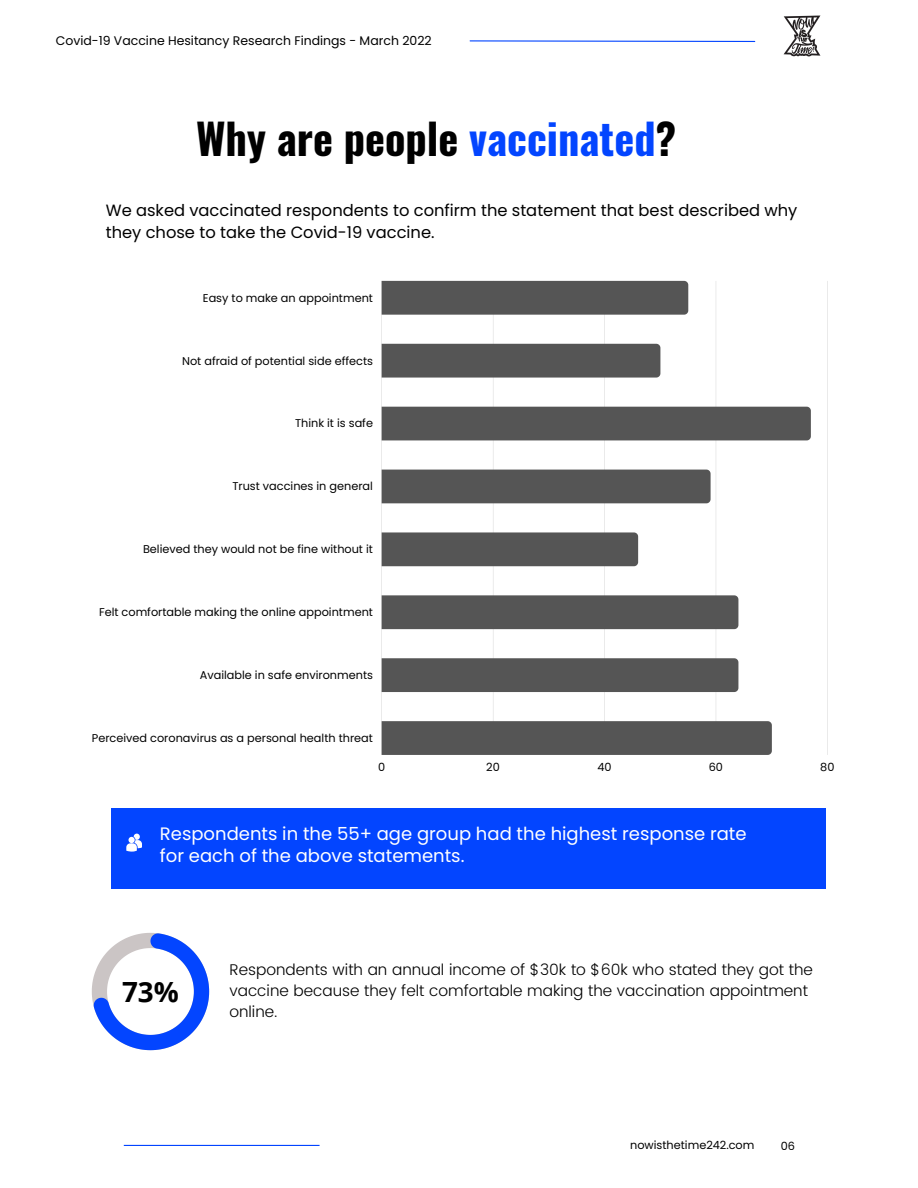
<style>
.page{position:relative;width:918px;height:1188px;background:#fff}
.page>*{position:absolute;margin:0;border:0;box-sizing:border-box;transform-origin:0 0}
.t1{font:700 42.3px "Oswald";color:#000}
.t2{font:700 27.75px "Open Sans";color:#000}
.t3{font:18px "Poppins";color:#fff}
.t4{font:16.35px/22.2px "Poppins";color:#000}
.t5{font:300 15.45px/21.1px "Poppins";color:#000}
.t6{font:12.45px "Poppins";color:#000}
.t7{font:11.25px "Poppins";color:#000}
.s1{color:#0345ff}
</style>
<div class="page">
<hr style="left:124px;top:1145px;width:196px;height:1px;background:#0345ff">
<hr style="left:381px;top:281px;width:1px;height:474px;background:#000">
<hr style="left:493px;top:281px;width:1px;height:474px;background:#000">
<hr style="left:604px;top:281px;width:1px;height:474px;background:#000">
<hr style="left:716px;top:281px;width:1px;height:474px;background:#000">
<hr style="left:827px;top:281px;width:1px;height:474px;background:#000">
<div style="left:382px;top:281px;width:306px;height:34px;background:#555"></div>
<div style="left:382px;top:344px;width:278px;height:34px;background:#555"></div>
<div style="left:382px;top:407px;width:429px;height:33px;background:#555"></div>
<div style="left:382px;top:470px;width:329px;height:33px;background:#555"></div>
<div style="left:382px;top:532px;width:256px;height:34px;background:#555"></div>
<div style="left:382px;top:595px;width:356px;height:34px;background:#555"></div>
<div style="left:382px;top:658px;width:356px;height:34px;background:#555"></div>
<div style="left:382px;top:721px;width:390px;height:34px;background:#555"></div>
<div style="left:112px;top:808px;width:714px;height:81px;background:#0345ff"></div>
<svg style="left:126px;top:834px;width:16px;height:18px"></svg>
<svg style="left:92px;top:933px;width:117px;height:117px"></svg>
<svg style="left:469px;top:40px;width:287px;height:2px"></svg>
<img style="left:783px;top:15px;width:38px;height:42px">
<p class="t6" style="left:56px;top:31px;width:377px">Covid-19 Vaccine Hesitancy Research Findings - March 2022</p>
<p class="t1" style="left:196px;top:105px;width:482px">Why are people <span class="s1">vaccinated</span>?</p>
<p class="t4" style="left:106px;top:199px;width:693px">We asked vaccinated respondents to confirm the statement that best described why they chose to take the Covid-19 vaccine.</p>
<p class="t7" style="left:203px;top:290px;width:172px">Easy to make an appointment</p>
<p class="t7" style="left:182px;top:353px;width:192px">Not afraid of potential side effects</p>
<p class="t7" style="left:295px;top:416px;width:79px">Think it is safe</p>
<p class="t7" style="left:232px;top:479px;width:142px">Trust vaccines in general</p>
<p class="t7" style="left:143px;top:541px;width:231px">Believed they would not be fine without it</p>
<p class="t7" style="left:99px;top:604px;width:275px">Felt comfortable making the online appointment</p>
<p class="t7" style="left:200px;top:667px;width:175px">Available in safe environments</p>
<p class="t7" style="left:92px;top:730px;width:283px">Perceived coronavirus as a personal health threat</p>
<p class="t7" style="left:378px;top:759px;width:9px">0</p>
<p class="t7" style="left:486px;top:759px;width:15px">20</p>
<p class="t7" style="left:597px;top:759px;width:16px">40</p>
<p class="t7" style="left:709px;top:759px;width:16px">60</p>
<p class="t7" style="left:820px;top:759px;width:16px">80</p>
<p class="t3" style="left:160px;top:821px;width:588px">Respondents in the 55+ age group had the highest response rate</p>
<p class="t3" style="left:160px;top:843px;width:306px">for each of the above statements.</p>
<p class="t2" style="left:122px;top:973px;width:58px">73%</p>
<p class="t5" style="left:229px;top:959px;width:585px">Respondents with an annual income of $30k to $60k who stated they got the vaccine because they felt comfortable making the vaccination appointment online.</p>
<p class="t7" style="left:630px;top:1137px;width:126px">nowisthetime242.com</p>
<p class="t7" style="left:781px;top:1138px;width:16px">06</p>
</div>
